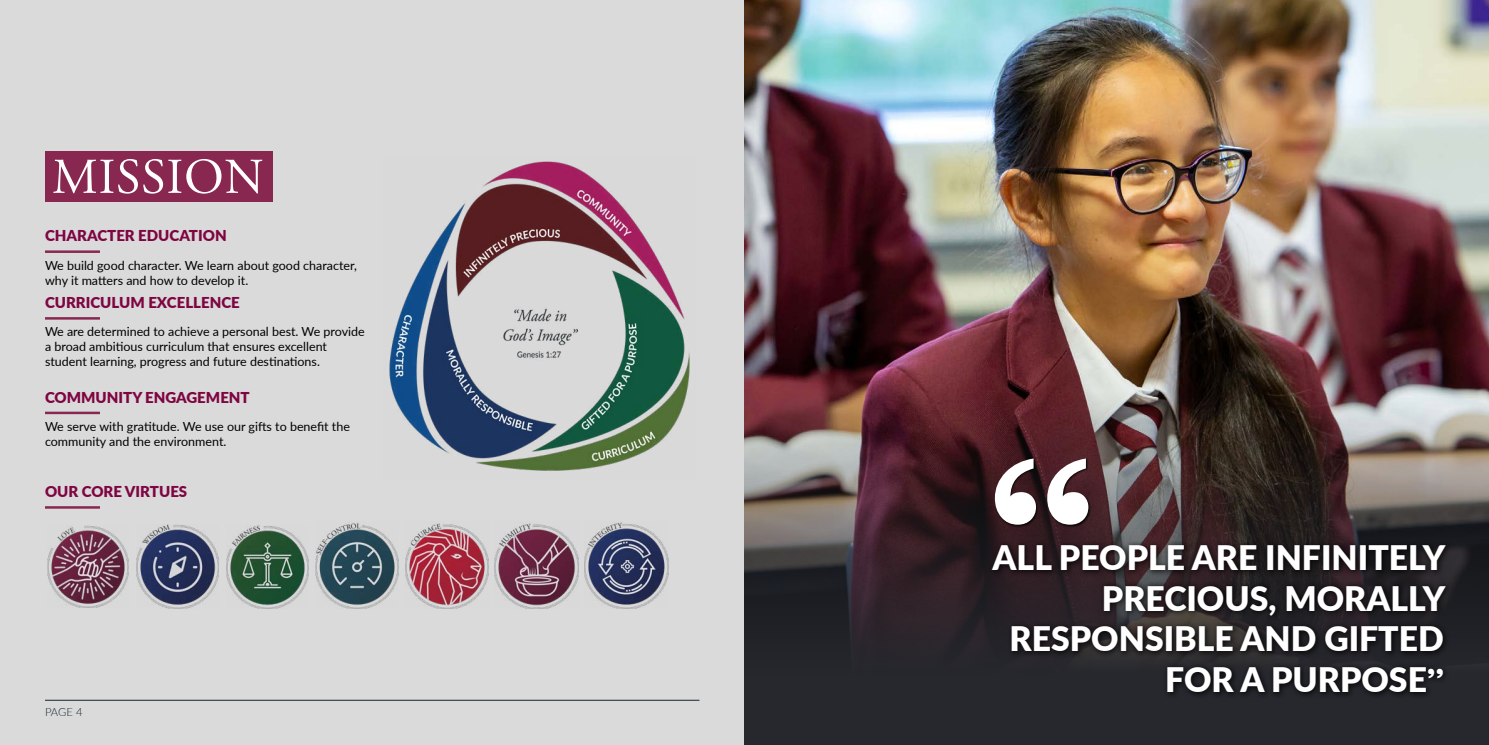
<style>
.page{position:relative;width:1489px;height:745px;background:#fff}
.page>*{position:absolute;margin:0;border:0;box-sizing:border-box;transform-origin:0 0}
.t1{font:50px "Adobe Garamond Pro";letter-spacing:.015em;color:#fff}
.t2{font:900 33.75px/40.5px "Lato";color:#fff;text-align:right}
.t3{font:900 15px "Lato";color:#7f0542}
.t4{font:12.5px/15px "Lato";color:#000}
.t5{font:300 11.25px "Lato";color:#122630}
.s1{font-family:"Clarendon";font-weight:700}
</style>
<div class="page">
<div style="left:0;top:0;width:744px;height:744px;background:#dadada"></div>
<img style="left:389px;top:161px;width:301px;height:310px">
<img style="left:744px;top:0;width:744px;height:308px">
<img style="left:744px;top:308px;width:744px;height:436px">
<hr style="left:45px;top:699px;width:654px;height:1px;background:#122630">
<div style="left:45px;top:151px;width:228px;height:50px;background:#882750"></div>
<hr style="left:45px;top:250px;width:55px;height:3px;background:#882750">
<hr style="left:45px;top:506px;width:55px;height:2px;background:#882750">
<hr style="left:45px;top:317px;width:55px;height:2px;background:#882750">
<hr style="left:45px;top:411px;width:55px;height:3px;background:#882750">
<div style="left:987px;top:540px;width:465px;height:158px;background:#000;opacity:.75"></div>
<div style="left:994px;top:457px;width:97px;height:70px;background:#000;opacity:.75"></div>
<svg style="left:994px;top:458px;width:94px;height:66px"></svg>
<img style="left:47px;top:526px;width:82px;height:81px">
<img style="left:137px;top:524px;width:82px;height:84px">
<img style="left:226px;top:525px;width:82px;height:83px">
<img style="left:315px;top:523px;width:84px;height:85px">
<img style="left:405px;top:523px;width:83px;height:85px">
<img style="left:495px;top:523px;width:83px;height:85px">
<img style="left:584px;top:522px;width:84px;height:86px">
<h1 class="t1" style="left:52px;top:147px;width:213px">MISSION</h1>
<p class="t3" style="left:45px;top:224px;width:183px">CHARACTER EDUCATION</p>
<p class="t4" style="left:45px;top:257px;width:313px">We build good character. We learn about good character, why it matters and how to develop it.</p>
<p class="t3" style="left:45px;top:291px;width:196px">CURRICULUM EXCELLENCE</p>
<p class="t4" style="left:45px;top:323px;width:321px">We are determined to achieve a personal best. We provide a broad ambitious curriculum that ensures excellent student learning, progress and future destinations.</p>
<p class="t3" style="left:45px;top:385px;width:206px">COMMUNITY ENGAGEMENT</p>
<p class="t4" style="left:45px;top:418px;width:306px">We serve with gratitude. We use our gifts to benefit the community and the environment.</p>
<p class="t3" style="left:45px;top:480px;width:144px">OUR CORE VIRTUES</p>
<p class="t5" style="left:45px;top:703px;width:39px">PAGE 4</p>
<h2 class="t2" style="left:992px;top:536px;width:454px">ALL PEOPLE ARE INFINITELY<br>PRECIOUS, MORALLY<br>RESPONSIBLE AND GIFTED<br>FOR A PURPOSE<span class="s1">”</span></h2>
</div>
